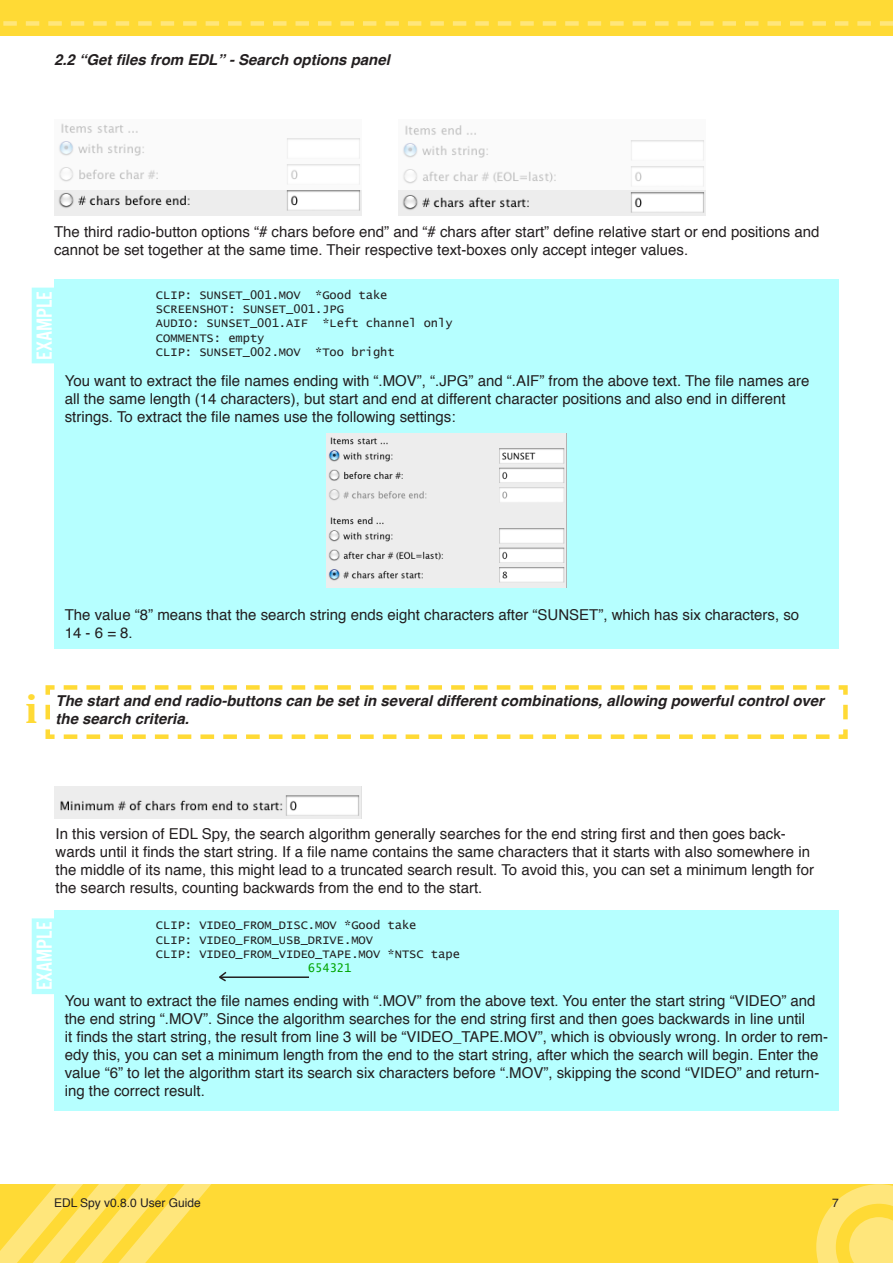
<style>
.page{position:relative;width:893px;height:1263px;background:#fff}
.page>*{position:absolute;margin:0;border:0;box-sizing:border-box;transform-origin:0 0}
.t1{font:700 42px "Times";color:#ffda35}
.t2{font:22.5px "U.S.101";color:#fff}
.t3{font:15px/18px "Helvetica";color:#231f20}
.t4{font:italic 700 15px/18px "Helvetica";color:#231f20}
.t5{font:12px/14.4px "Lucida Console";color:#231f20}
.t6{font:12px "Helvetica";color:#231f20}
.t7{font:12px "Lucida Console";color:#00a400}
</style>
<div class="page">
<div style="left:0;top:1184px;width:893px;height:79px;background:#ffda35"></div>
<div style="left:0;top:0;width:893px;height:36px;background:#ffda35"></div>
<svg style="left:0;top:1184px;width:211px;height:79px"></svg>
<svg style="left:816px;top:1184px;width:77px;height:79px"></svg>
<svg style="left:3px;top:21px;width:890px;height:5px"></svg>
<div style="left:55px;top:279px;width:784px;height:370px;background:#b6ffff"></div>
<div style="left:55px;top:910px;width:784px;height:200px;background:#b6ffff"></div>
<img style="left:54px;top:786px;width:307px;height:32px">
<div style="left:32px;top:288px;width:23px;height:75px;background:#b6ffff"></div>
<div style="left:32px;top:919px;width:23px;height:74px;background:#b6ffff"></div>
<img style="left:326px;top:434px;width:241px;height:154px">
<img style="left:55px;top:190px;width:307px;height:25px">
<img style="left:399px;top:190px;width:307px;height:25px">
<hr style="left:220px;top:976px;width:89px;height:2px;background:#231f20">
<svg style="left:219px;top:971px;width:9px;height:11px"></svg>
<svg style="left:45px;top:685px;width:803px;height:54px"></svg>
<p class="t4" style="left:54px;top:51px;width:337px">2.2 “Get files from EDL” - Search options panel</p>
<p class="t3" style="left:54px;top:223px;width:767px">The third radio-button options “# chars before end” and “# chars after start” define relative start or end positions and cannot be set together at the same time. Their respective text-boxes only accept integer values.</p>
<h2 class="t2" style="left:32px;top:360px;width:70px;rotate:-90deg">EXAMPLE</h2>
<p class="t5" style="left:156px;top:288px;width:298px">CLIP: SUNSET_001.MOV *Good take<br>SCREENSHOT: SUNSET_001.JPG<br>AUDIO: SUNSET_001.AIF *Left channel only<br>COMMENTS: empty<br>CLIP: SUNSET_002.MOV *Too bright</p>
<p class="t3" style="left:65px;top:372px;width:746px">You want to extract the file names ending with “.MOV”, “.JPG” and “.AIF” from the above text. The file names are all the same length (14 characters), but start and end at different character positions and also end in different strings. To extract the file names use the following settings:</p>
<p class="t3" style="left:65px;top:606px;width:736px">The value “8” means that the search string ends eight characters after “SUNSET”, which has six characters, so<br>14 - 6 = 8.</p>
<h1 class="t1" style="left:26px;top:668px;width:13px">i</h1>
<p class="t4" style="left:56px;top:692px;width:770px">The start and end radio-buttons can be set in several different combinations, allowing powerful control over the search criteria.</p>
<p class="t3" style="left:56px;top:825px;width:760px">In this version of EDL Spy, the search algorithm generally searches for the end string first and then goes back&shy;wards until it finds the start string. If a file name contains the same characters that it starts with also somewhere in the middle of its name, this might lead to a truncated search result. To avoid this, you can set a minimum length for the search results, counting backwards from the end to the start.</p>
<h2 class="t2" style="left:32px;top:990px;width:70px;rotate:-90deg">EXAMPLE</h2>
<p class="t5" style="left:156px;top:918px;width:305px">CLIP: VIDEO_FROM_DISC.MOV *Good take<br>CLIP: VIDEO_FROM_USB_DRIVE.MOV<br>CLIP: VIDEO_FROM_VIDEO_TAPE.MOV *NTSC tape</p>
<p class="t7" style="left:308px;top:963px;width:45px">654321</p>
<p class="t3" style="left:65px;top:992px;width:765px">You want to extract the file names ending with “.MOV” from the above text. You enter the start string “VIDEO” and the end string “.MOV”. Since the algorithm searches for the end string first and then goes backwards in line until<br>it finds the start string, the result from line 3 will be “VIDEO_TAPE.MOV”, which is obviously wrong. In order to rem&shy;edy this, you can set a minimum length from the end to the start string, after which the search will begin. Enter the value “6” to let the algorithm start its search six characters before “.MOV”, skipping the scond “VIDEO” and return&shy;ing the correct result.</p>
<p class="t6" style="left:54px;top:1193px;width:148px">EDL Spy v0.8.0 User Guide</p>
<p class="t6" style="left:832px;top:1193px;width:8px">7</p>
</div>
